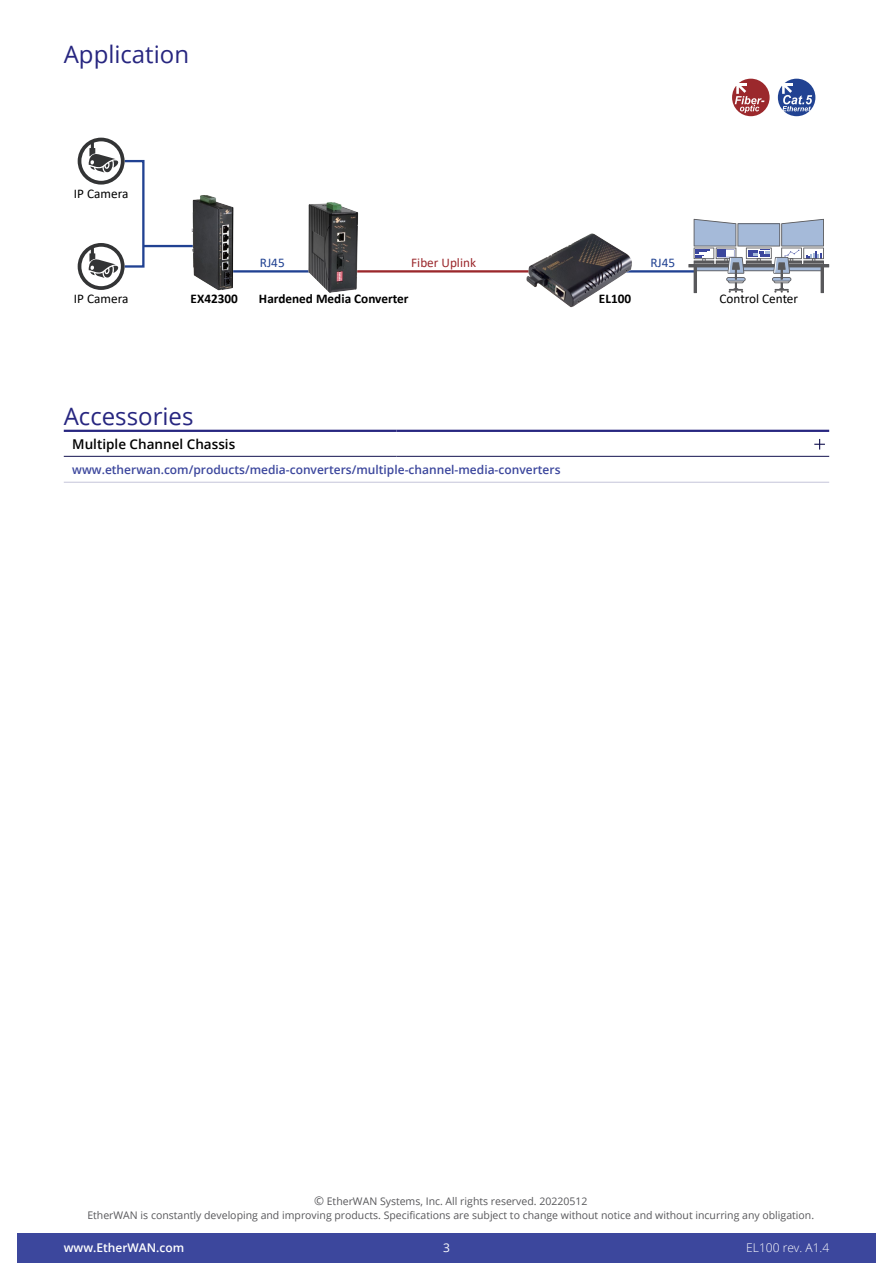
<style>
.page{position:relative;width:893px;height:1263px;background:#fff}
.page>*{position:absolute;margin:0;border:0;box-sizing:border-box;transform-origin:0 0}
.t1{font:24px "Open Sans";color:#272680}
.t2{font:600 13.5px "Open Sans";color:#000}
.t3{font:700 13.2px "Calibri";color:#000}
.t4{font:13.2px "Calibri";color:#000}
.t5{font:13.2px "Calibri";color:#9b282c}
.t6{font:13.2px "Calibri";color:#214292}
.t7{font:600 12px "Open Sans";color:#3c479d}
.t8{font:600 12px "Open Sans";color:#fff}
.t9{font:300 12px "Open Sans";color:#fff}
.t10{font:12px "Open Sans";color:#fff}
.t11{font:10.5px/14.2px "Open Sans";color:#58585b;text-align:center}
.s1{font-size:12px}
</style>
<div class="page">
<div style="left:17px;top:1233px;width:859px;height:30px;background:#3c479d"></div>
<hr style="left:351px;top:270px;width:185px;height:3px;background:#9b282c">
<hr style="left:613px;top:270px;width:81px;height:3px;background:#214292">
<img style="left:524px;top:233px;width:112px;height:74px">
<div style="left:123px;top:160px;width:22px;height:108px;border:2px solid #214292"></div>
<hr style="left:143px;top:245px;width:54px;height:2px;background:#214292">
<hr style="left:225px;top:270px;width:95px;height:3px;background:#214292">
<div style="left:732px;top:79px;width:38px;height:37px;background:#9b282c;border-radius:50%"></div>
<svg style="left:735px;top:81px;width:29px;height:32px"></svg>
<svg style="left:778px;top:79px;width:37px;height:37px"></svg>
<svg style="left:782px;top:81px;width:30px;height:30px"></svg>
<svg style="left:78px;top:243px;width:47px;height:47px"></svg>
<svg style="left:78px;top:138px;width:47px;height:47px"></svg>
<hr style="left:688px;top:264px;width:141px;height:3px;background:#58585b">
<svg style="left:694px;top:219px;width:130px;height:74px"></svg>
<img style="left:189px;top:195px;width:47px;height:96px">
<img style="left:302px;top:202px;width:63px;height:91px">
<hr style="left:64px;top:430px;width:332px;height:2px;background:#272680">
<hr style="left:396px;top:430px;width:433px;height:2px;background:#272680">
<hr style="left:64px;top:456px;width:332px;height:1px;background:#141350">
<hr style="left:396px;top:456px;width:433px;height:1px;background:#141350">
<svg style="left:814px;top:439px;width:11px;height:11px"></svg>
<hr style="left:64px;top:482px;width:765px;height:1px;background:#c5c5d9">
<h1 class="t1" style="left:64px;top:38px;width:127px">Application</h1>
<p class="t4" style="left:74px;top:184px;width:56px">IP Camera</p>
<p class="t4" style="left:74px;top:290px;width:56px">IP Camera</p>
<p class="t3" style="left:191px;top:289px;width:49px">EX42300</p>
<p class="t6" style="left:260px;top:254px;width:26px">RJ45</p>
<p class="t5" style="left:411px;top:254px;width:66px">Fiber Uplink</p>
<p class="t6" style="left:650px;top:254px;width:26px">RJ45</p>
<p class="t3" style="left:259px;top:289px;width:151px">Hardened Media Converter</p>
<p class="t3" style="left:599px;top:289px;width:34px">EL100</p>
<p class="t4" style="left:719px;top:290px;width:80px">Control Center</p>
<h1 class="t1" style="left:64px;top:399px;width:131px">Accessories</h1>
<p class="t2" style="left:72px;top:435px;width:164px">Multiple Channel Chassis</p>
<p class="t7" style="left:72px;top:461px;width:490px">www.etherwan.com/products/media-converters/multiple-channel-media-converters</p>
<p class="t11" style="left:87px;top:1193px;width:728px"><span class="s1">©</span> EtherWAN Systems, Inc. All rights reserved. 20220512<br>EtherWAN is constantly developing and improving products. Specifications are subject to change without notice and without incurring any obligation.</p>
<p class="t8" style="left:64px;top:1240px;width:122px">www.EtherWAN.com</p>
<p class="t10" style="left:443px;top:1240px;width:8px">3</p>
<p class="t9" style="left:746px;top:1240px;width:84px">EL100 rev. A1.4</p>
</div>
